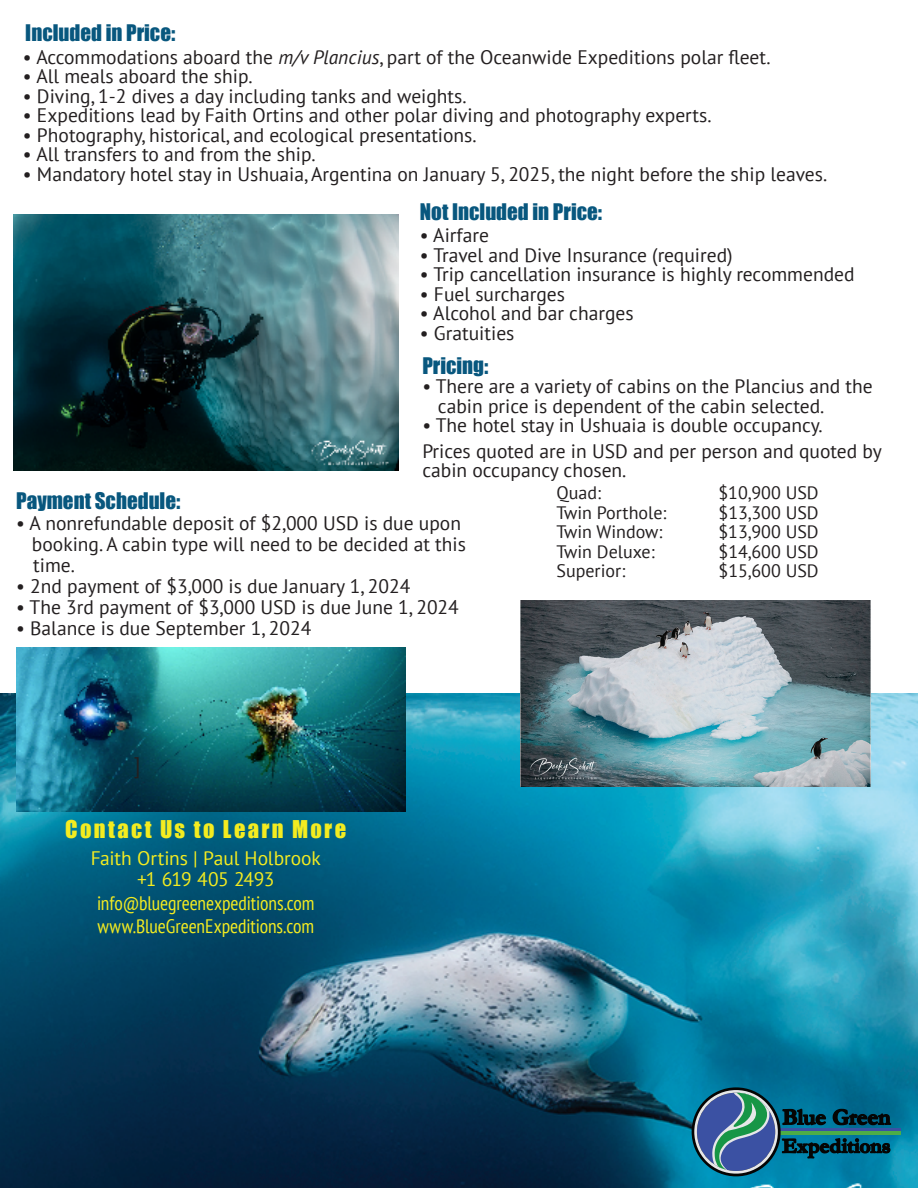
<style>
.page{position:relative;width:918px;height:1188px;background:#fff}
.page>*{position:absolute;margin:0;border:0;box-sizing:border-box;transform-origin:0 0}
.t1{font:22.5px "Impact";letter-spacing:.1em;color:#f4ec20}
.t2{font:22.5px "PT Sans";color:#231f20}
.t3{font:21px "Impact";color:#08577e}
.t4{font:19.5px/21px "PT Sans";color:#231f20}
.t5{font:condensed 19.5px/23.4px "PT Sans";letter-spacing:-.005em;color:#f4ec20}
.t6{font:19.5px/21px "PT Sans";letter-spacing:-.005em;color:#f4ec20;text-align:center}
.t7{font:18px "PT Sans";color:#231f20}
.s1{font-style:italic}
.s2{color:#fff}
</style>
<div class="page">
<img style="left:14px;top:215px;width:384px;height:256px">
<img style="left:0;top:693px;width:918px;height:495px">
<img style="left:17px;top:647px;width:389px;height:165px">
<hr style="left:777px;top:1128px;width:124px;height:3px;background:#3b51a3">
<hr style="left:777px;top:1131px;width:124px;height:3px;background:#4dad47">
<svg style="left:692px;top:1013px;width:200px;height:168px;background:#117292"></svg>
<img style="left:520px;top:600px;width:350px;height:186px">
<p class="t3" style="left:25px;top:16px;width:152px">Included in Price:</p>
<p class="t4" style="left:23px;top:46px;width:749px">• Accommodations aboard the <span class="s1">m/v Plancius</span>, part of the Oceanwide Expeditions polar fleet.</p>
<p class="t4" style="left:23px;top:65px;width:231px">• All meals aboard the ship.</p>
<p class="t4" style="left:23px;top:85px;width:445px">• Diving, 1-2 dives a day including tanks and weights.</p>
<p class="t4" style="left:23px;top:104px;width:690px">• Expeditions lead by Faith Ortins and other polar diving and photography experts.</p>
<p class="t4" style="left:23px;top:124px;width:455px">• Photography, historical, and ecological presentations.</p>
<p class="t4" style="left:23px;top:143px;width:294px">• All transfers to and from the ship.</p>
<p class="t4" style="left:23px;top:163px;width:806px">• Mandatory hotel stay in Ushuaia, Argentina on January 5, 2025, the night before the ship leaves.</p>
<p class="t3" style="left:420px;top:195px;width:184px">Not Included in Price:</p>
<p class="t4" style="left:420px;top:225px;width:71px">• Airfare</p>
<p class="t4" style="left:420px;top:244px;width:314px">• Travel and Dive Insurance (required)</p>
<p class="t4" style="left:420px;top:264px;width:436px">• Trip cancellation insurance is highly recommended</p>
<p class="t4" style="left:420px;top:283px;width:147px">• Fuel surcharges</p>
<p class="t4" style="left:420px;top:303px;width:215px">• Alcohol and bar charges</p>
<p class="t4" style="left:420px;top:322px;width:96px">• Gratuities</p>
<p class="t3" style="left:422px;top:349px;width:68px">Pricing:</p>
<p class="t4" style="left:438px;top:376px;width:436px;line-height:19.5px;text-indent:-16px">• There are a variety of cabins on the Plancius and the cabin price is dependent of the cabin selected.</p>
<p class="t4" style="left:422px;top:412px;width:461px;line-height:25.5px">• The hotel stay in Ushuaia is double occupancy.<br>Prices quoted are in USD and per person and quoted by</p>
<p class="t4" style="left:422px;top:459px;width:206px">cabin occupancy chosen.</p>
<p class="t7" style="left:557px;top:482px;width:46px">Quad:</p>
<p class="t7" style="left:719px;top:482px;width:102px">$10,900 USD</p>
<p class="t7" style="left:557px;top:501px;width:112px">Twin Porthole:</p>
<p class="t7" style="left:719px;top:501px;width:102px">$13,300 USD</p>
<p class="t7" style="left:557px;top:521px;width:107px">Twin Window:</p>
<p class="t7" style="left:719px;top:521px;width:102px">$13,900 USD</p>
<p class="t7" style="left:557px;top:540px;width:100px">Twin Deluxe:</p>
<p class="t7" style="left:719px;top:540px;width:102px">$14,600 USD</p>
<p class="t7" style="left:557px;top:560px;width:70px">Superior:</p>
<p class="t7" style="left:719px;top:560px;width:102px">$15,600 USD</p>
<p class="t3" style="left:16px;top:485px;width:166px">Payment Schedule:</p>
<p class="t4" style="left:16px;top:512px;width:451px">• A nonrefundable deposit of $2,000 USD is due upon <span class="s2">b</span> booking. A cabin type will need to be decided at this <span class="s2">ti</span> time.</p>
<p class="t4" style="left:16px;top:575px;width:396px">• 2nd payment of $3,000 is due January 1, 2024</p>
<p class="t4" style="left:16px;top:596px;width:444px">• The 3rd payment of $3,000 USD is due June 1, 2024</p>
<p class="t4" style="left:16px;top:617px;width:297px">• Balance is due September 1, 2024</p>
<p class="t2" style="left:134px;top:750px;width:8px">]</p>
<p class="t1" style="left:65px;top:812px;width:282px">Contact Us to Learn More</p>
<p class="t6" style="left:91px;top:848px;width:232px">Faith Ortins | Paul Holbrook +1 619 405 2493</p>
<p class="t5" style="left:97px;top:891px;width:219px">info@bluegreenexpeditions.com www.BlueGreenExpeditions.com</p>
</div>
